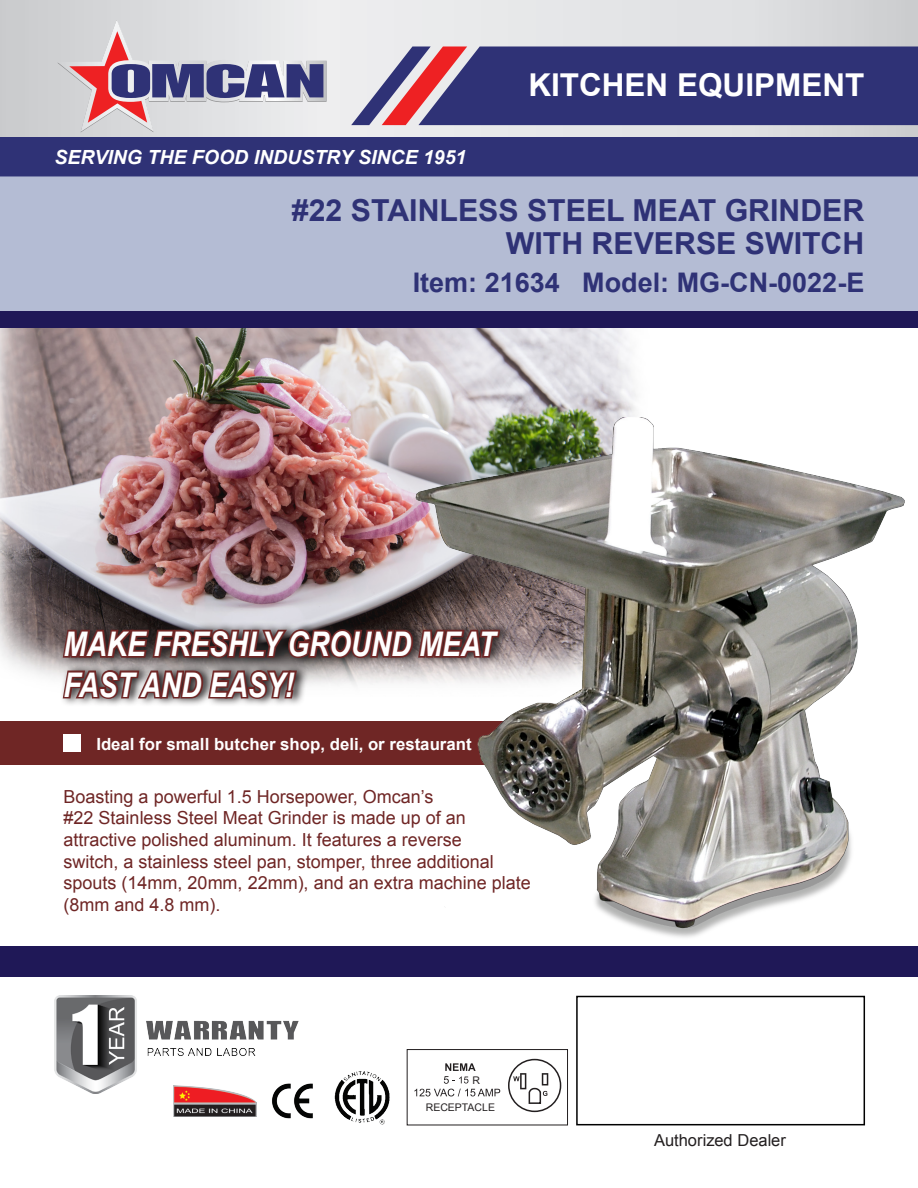
<style>
.page{position:relative;width:918px;height:1188px;background:#fff}
.page>*{position:absolute;margin:0;border:0;box-sizing:border-box;transform-origin:0 0}
.t1{font:italic 700 34.05px "Arial Narrow";color:#fff}
.t2{font:700 31.5px "Arial";color:#fff}
.t3{font:700 30.3px "Arial";color:#2f3276}
.t4{font:700 27px "Arial";color:#2f3276}
.t5{font:italic 700 19.5px "Arial";color:#fff}
.t6{font:18px/21.6px "Arial";color:#6f2625}
.t7{font:700 16.8px "Arial";color:#fff}
.t8{font:16.5px "Arial";color:#231f20}
.t9{font:10.5px "Arial";color:#231f20}
</style>
<div class="page">
<svg style="left:0;top:0;width:918px;height:137px;background:#dedee0"></svg>
<div style="left:0;top:137px;width:918px;height:39px;background:#2f3276"></div>
<svg style="left:351px;top:46px;width:567px;height:79px;background:#4a447e"></svg>
<svg style="left:57px;top:21px;width:270px;height:112px;background:#bfb5c2"></svg>
<img style="left:272px;top:1083px;width:41px;height:35px">
<img style="left:173px;top:1094px;width:83px;height:22px">
<div style="left:407px;top:1049px;width:161px;height:76px;border:1px solid #231f20"></div>
<svg style="left:508px;top:1059px;width:53px;height:53px"></svg>
<svg style="left:414px;top:1063px;width:86px;height:33px"></svg>
<img style="left:334px;top:1071px;width:56px;height:54px">
<img style="left:0;top:328px;width:644px;height:350px">
<div style="left:0;top:176px;width:918px;height:136px;background:#b4bcd4"></div>
<div style="left:0;top:312px;width:918px;height:16px;background:#1f1857"></div>
<div style="left:0;top:947px;width:918px;height:30px;background:#1f1857"></div>
<div style="left:576px;top:996px;width:289px;height:129px;border:2px solid #000"></div>
<img style="left:54px;top:996px;width:245px;height:98px">
<svg style="left:60px;top:621px;width:238px;height:84px"></svg>
<svg style="left:61px;top:598px;width:317px;height:105px;background:#876c6d"></svg>
<div style="left:0;top:722px;width:569px;height:43px;background:#6f2625"></div>
<img style="left:378px;top:418px;width:540px;height:529px">
<div style="left:64px;top:735px;width:17px;height:17px;background:#fff"></div>
<p class="t5" style="left:54px;top:144px;width:414px">SERVING THE FOOD INDUSTRY SINCE 1951</p>
<p class="t2" style="left:528px;top:64px;width:338px">KITCHEN EQUIPMENT</p>
<p class="t3" style="left:292px;top:190px;width:574px">#22 STAINLESS STEEL MEAT GRINDER</p>
<p class="t3" style="left:506px;top:223px;width:360px">WITH REVERSE SWITCH</p>
<p class="t4" style="left:413px;top:264px;width:453px">Item: 21634 Model: MG-CN-0022-E</p>
<p class="t1" style="left:64px;top:618px;width:433px">MAKE FRESHLY GROUND MEAT</p>
<p class="t1" style="left:64px;top:659px;width:232px">FAST AND EASY!</p>
<p class="t7" style="left:96px;top:733px;width:377px">Ideal for small butcher shop, deli, or restaurant</p>
<p class="t6" style="left:64px;top:786px;width:371px">Boasting a powerful 1.5 Horsepower, Omcan’s</p>
<p class="t6" style="left:64px;top:808px;width:404px">#22 Stainless Steel Meat Grinder is made up of an</p>
<p class="t6" style="left:64px;top:829px;width:400px">attractive polished aluminum. It features a reverse</p>
<p class="t6" style="left:64px;top:851px;width:469px">switch, a stainless steel pan, stomper, three additional spouts (14mm, 20mm, 22mm), and an extra machine plate (8mm and 4.8 mm).</p>
<p class="t9" style="left:472px;top:1073px;width:9px">R</p>
<p class="t9" style="left:426px;top:1101px;width:71px">RECEPTACLE</p>
<p class="t8" style="left:654px;top:1129px;width:133px">Authorized Dealer</p>
</div>
